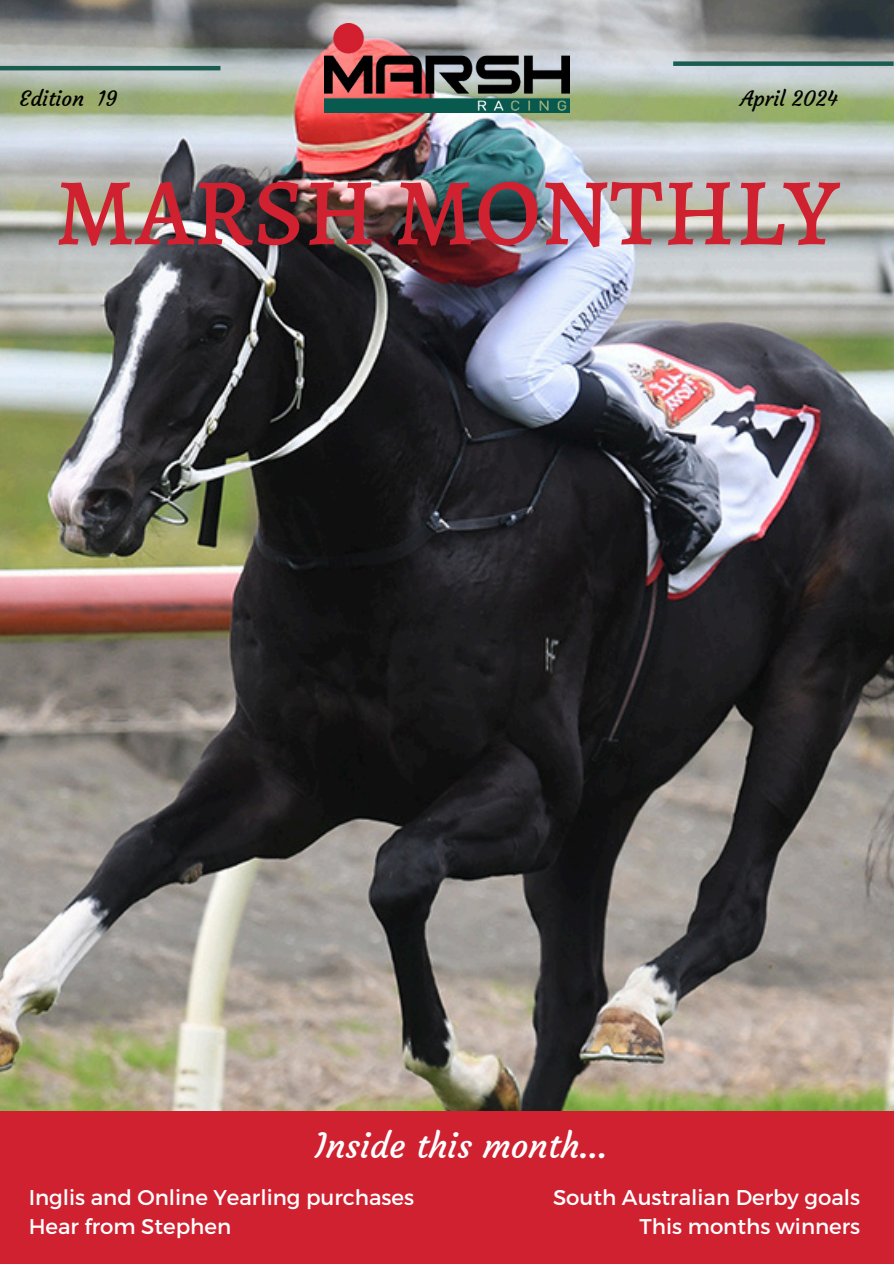
<style>
.page{position:relative;width:894px;height:1264px;background:#fff}
.page>*{position:absolute;margin:0;border:0;box-sizing:border-box;transform-origin:0 0}
.t1{font:500 95.7px "Alegreya";color:#d02131}
.t2{font:34.5px "Courgette";color:#fff}
.t3{font:21.3px "Montserrat";color:#fff}
.t4{font:21px "Courgette";color:#000}
</style>
<div class="page">
<img style="left:0;top:0;width:893px;height:1111px">
<img style="left:325px;top:23px;width:244px;height:89px">
<hr style="left:0;top:66px;width:220px;height:4px;background:#1a5c50">
<div style="left:673px;top:61px;width:220px;height:5px;background:#1a5c50"></div>
<div style="left:0;top:1111px;width:893px;height:152px;background:#d02131"></div>
<h1 class="t4" style="left:20px;top:85px;width:99px">Edition 19</h1>
<p class="t4" style="left:740px;top:85px;width:99px">April 2024</p>
<p class="t1" style="left:55px;top:147px;width:785px">MARSH MONTHLY</p>
<p class="t2" style="left:315px;top:1124px;width:294px">Inside this month...</p>
<h2 class="t3" style="left:29px;top:1183px;width:387px">Inglis and Online Yearling purchases</h2>
<p class="t3" style="left:29px;top:1212px;width:204px">Hear from Stephen</p>
<p class="t3" style="left:553px;top:1183px;width:309px">South Australian Derby goals</p>
<p class="t3" style="left:639px;top:1212px;width:222px">This months winners</p>
</div>
